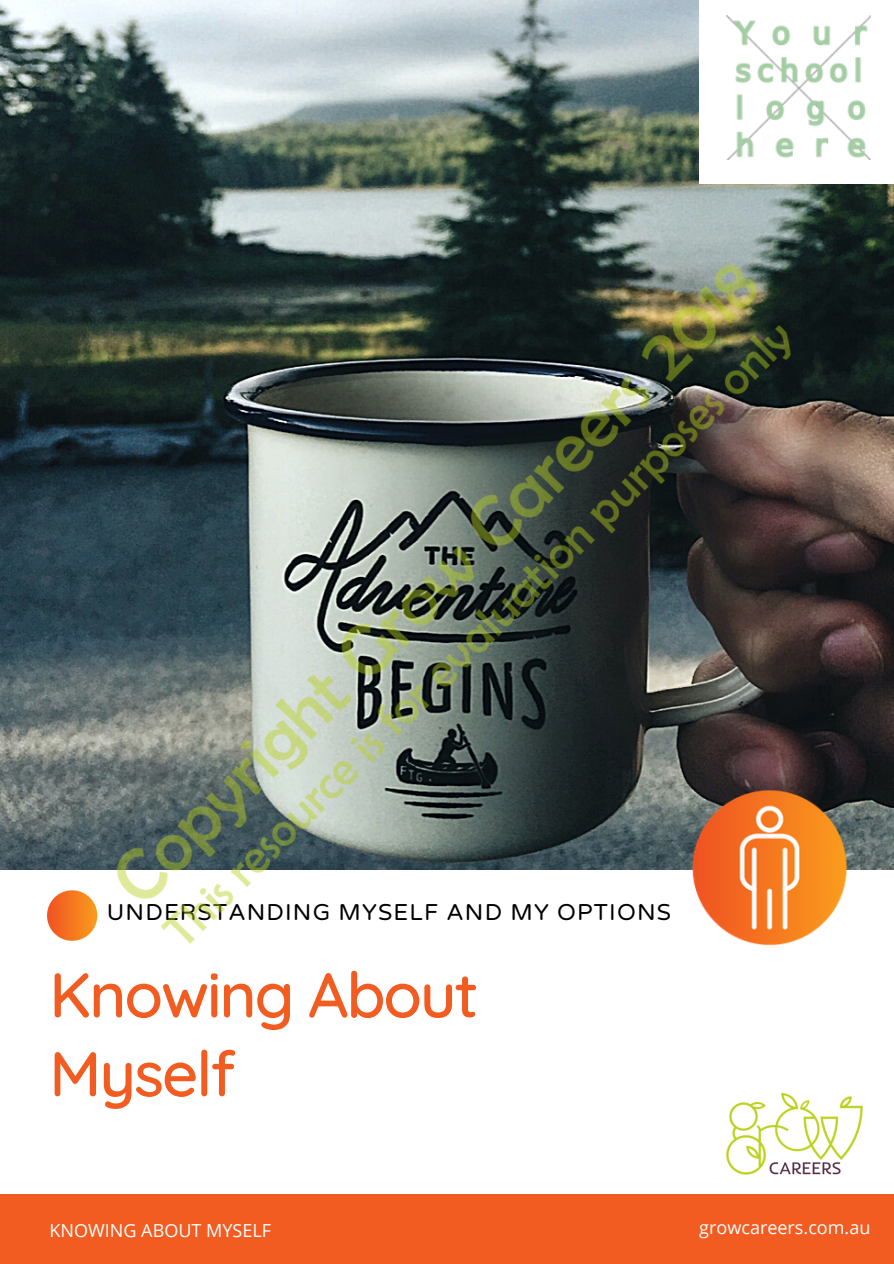
<style>
.page{position:relative;width:894px;height:1264px;background:#fff}
.page>*{position:absolute;margin:0;border:0;box-sizing:border-box;transform-origin:0 0}
.t1{font:500 63px "Quicksand";letter-spacing:-.03em;color:#f25c21}
.t2{font:23.25px "Varela Round";letter-spacing:.05em;color:#000}
.t3{font:18px "Open Sans";color:#fff}
</style>
<div class="page">
<img style="left:0;top:0;width:893px;height:1263px">
<img style="left:714px;top:1079px;width:159px;height:104px">
<p class="t2" style="left:107px;top:898px;width:565px">UNDERSTANDING MYSELF AND MY OPTIONS</p>
<p class="t1" style="left:49px;top:954px;width:430px">Knowing About</p>
<p class="t1" style="left:49px;top:1033px;width:187px">Myself</p>
<p class="t3" style="left:50px;top:1217px;width:223px">KNOWING ABOUT MYSELF</p>
<p class="t3" style="left:699px;top:1214px;width:173px">growcareers.com.au</p>
</div>
